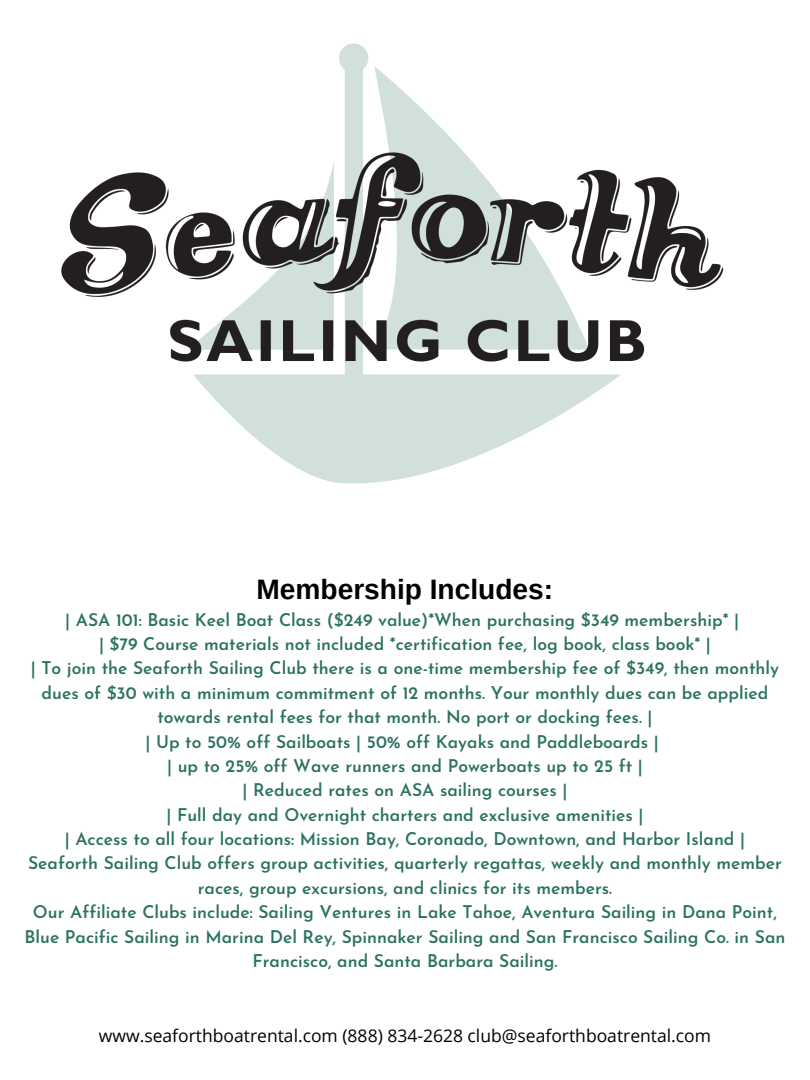
<style>
.page{position:relative;width:810px;height:1080px;background:#fff}
.page>*{position:absolute;margin:0;border:0;box-sizing:border-box;transform-origin:0 0}
.t1{font:700 28.12px "Arimo";color:#000}
.t2{font:600 17.5px/24.4px "Josefin Sans";color:#2b7261;text-align:center}
.t3{font:17.5px "Open Sans";color:#000}
</style>
<div class="page">
<img style="left:61px;top:43px;width:663px;height:441px">
<p class="t1" style="left:257px;top:573px;width:298px">Membership Includes:</p>
<p class="t2" style="left:65px;top:609px;width:675px">| ASA 101: Basic Keel Boat Class ($249 value)*When purchasing $349 membership* |</p>
<p class="t2" style="left:99px;top:633px;width:613px">| $79 Course materials not included *certification fee, log book, class book* |</p>
<p class="t2" style="left:31px;top:658px;width:750px">| To join the Seaforth Sailing Club there is a one-time membership fee of $349, then monthly dues of $30 with a minimum commitment of 12 months. Your monthly dues can be applied towards rental fees for that month. No port or docking fees. |</p>
<p class="t2" style="left:146px;top:731px;width:515px">| Up to 50% off Sailboats | 50% off Kayaks and Paddleboards |</p>
<p class="t2" style="left:167px;top:755px;width:477px">| up to 25% off Wave runners and Powerboats up to 25 ft |</p>
<p class="t2" style="left:243px;top:780px;width:326px">| Reduced rates on ASA sailing courses |</p>
<p class="t2" style="left:166px;top:804px;width:479px">| Full day and Overnight charters and exclusive amenities |</p>
<p class="t2" style="left:65px;top:828px;width:682px">| Access to all four locations: Mission Bay, Coronado, Downtown, and Harbor Island |</p>
<p class="t2" style="left:28px;top:853px;width:755px">Seaforth Sailing Club offers group activities, quarterly regattas, weekly and monthly member races, group excursions, and clinics for its members.</p>
<p class="t2" style="left:33px;top:902px;width:746px">Our Affiliate Clubs include: Sailing Ventures in Lake Tahoe, Aventura Sailing in Dana Point,</p>
<p class="t2" style="left:25px;top:926px;width:762px">Blue Pacific Sailing in Marina Del Rey, Spinnaker Sailing and San Francisco Sailing Co. in San<br>Francisco, and Santa Barbara Sailing.</p>
<p class="t3" style="left:99px;top:1024px;width:614px">www.seaforthboatrental.com (888) 834-2628 club@seaforthboatrental.com</p>
</div>
